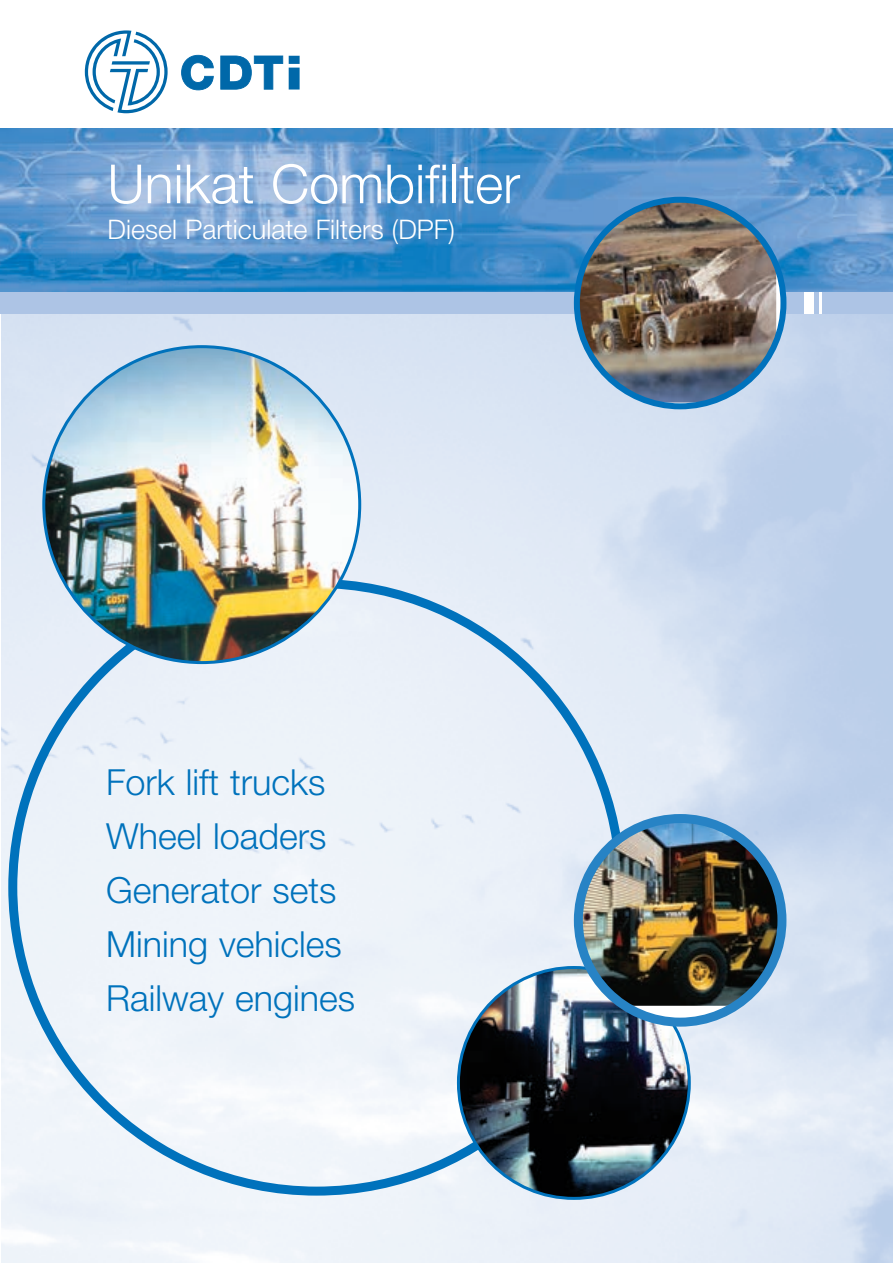
<style>
.page{position:relative;width:893px;height:1263px;background:#fff}
.page>*{position:absolute;margin:0;border:0;box-sizing:border-box;transform-origin:0 0}
.t1{font:300 54px "Helvetica Neue";color:#fff}
.t2{font:300 36px/54px "Helvetica Neue";color:#0072bc}
.t3{font:300 27px "Helvetica Neue";color:#fff}
</style>
<div class="page">
<img style="left:2px;top:313px;width:891px;height:950px">
<img style="left:0;top:128px;width:893px;height:164px">
<svg style="left:8px;top:579px;width:617px;height:616px;fill:#edf3f9"></svg>
<img style="left:42px;top:345px;width:319px;height:319px">
<svg style="left:85px;top:30px;width:83px;height:83px"></svg>
<svg style="left:181px;top:55px;width:33px;height:35px"></svg>
<svg style="left:220px;top:56px;width:63px;height:34px"></svg>
<svg style="left:289px;top:56px;width:11px;height:34px"></svg>
<div style="left:0;top:292px;width:893px;height:21px;background:#adc4e5"></div>
<div style="left:804px;top:292px;width:9px;height:21px;background:#fff"></div>
<hr style="left:819px;top:292px;width:2px;height:21px;background:#fff">
<img style="left:457px;top:966px;width:234px;height:234px">
<img style="left:574px;top:197px;width:212px;height:212px">
<img style="left:574px;top:814px;width:212px;height:213px">
<h1 class="t1" style="left:108px;top:165px;width:414px">Unikat Combifilter</h1>
<p class="t3" style="left:108px;top:220px;width:349px">Diesel Particulate Filters (DPF)</p>
<p class="t2" style="left:106px;top:758px;width:251px">Fork lift trucks<br>Wheel loaders<br>Generator sets<br>Mining vehicles<br>Railway engines</p>
</div>
